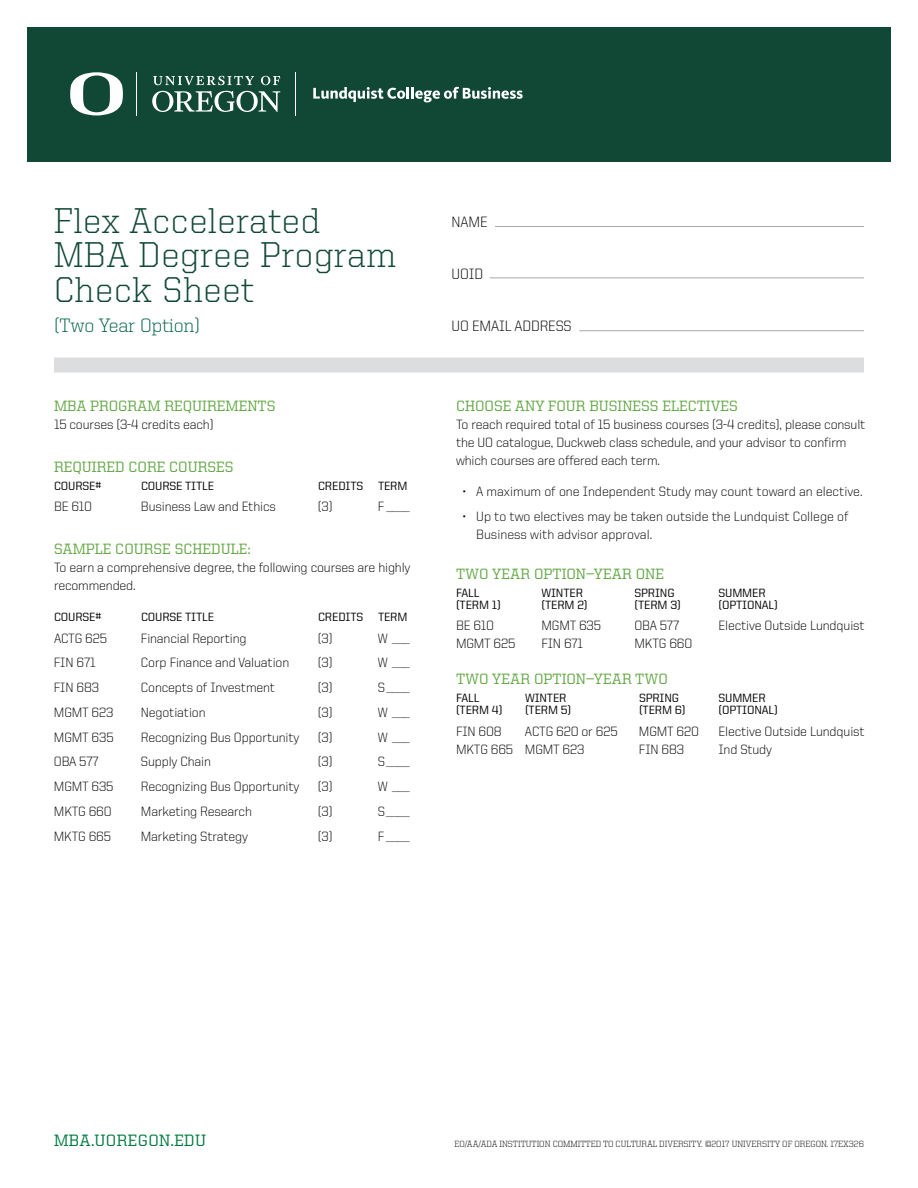
<style>
.page{position:relative;width:918px;height:1188px;background:#fff}
.page>*{position:absolute;margin:0;border:0;box-sizing:border-box;transform-origin:0 0}
.t1{font:300 36px/34.5px "United Serif Reg";letter-spacing:.025em;color:#104735}
.t2{font:300 19.5px "United Serif Reg";letter-spacing:-.005em;color:#006242}
.t3{font:500 16.5px "United Serif Reg";letter-spacing:.025em;color:#007a40}
.t4{font:500 15px "United Serif Reg";color:#62a744}
.t5{font:300 15px "United Sans Reg";letter-spacing:-.01em;color:#000}
.t6{font:300 13.5px/18px "United Sans Reg";letter-spacing:-.01em;color:#000}
.t7{font:500 12px "United Sans Reg";letter-spacing:-.01em;color:#000}
.t8{font:300 9px "United Serif Reg";color:#000}
</style>
<div class="page">
<div style="left:27px;top:27px;width:864px;height:135px;background:#104735"></div>
<svg style="left:152px;top:76px;width:128px;height:36px"></svg>
<svg style="left:70px;top:72px;width:53px;height:43px"></svg>
<svg style="left:313px;top:87px;width:210px;height:15px"></svg>
<hr style="left:136px;top:72px;width:1px;height:44px;background:#fff">
<hr style="left:295px;top:72px;width:1px;height:44px;background:#fff">
<hr style="left:495px;top:226px;width:369px;height:1px;background:#a8a8aa">
<hr style="left:490px;top:278px;width:374px;height:1px;background:#a8a8aa">
<hr style="left:579px;top:330px;width:285px;height:1px;background:#a8a8aa">
<div style="left:54px;top:358px;width:810px;height:15px;background:#dcddde"></div>
<h1 class="t1" style="left:54px;top:203px;width:343px">Flex Accelerated<br>MBA Degree Program<br>Check Sheet</h1>
<h2 class="t2" style="left:54px;top:315px;width:147px">(Two Year Option)</h2>
<p class="t4" style="left:54px;top:398px;width:223px">MBA PROGRAM REQUIREMENTS</p>
<p class="t6" style="left:54px;top:415px;width:161px">15 courses (3-4 credits each)</p>
<p class="t4" style="left:54px;top:458px;width:181px">REQUIRED CORE COURSES</p>
<p class="t7" style="left:54px;top:479px;width:49px">COURSE#</p>
<p class="t7" style="left:141px;top:479px;width:75px">COURSE TITLE</p>
<p class="t7" style="left:318px;top:479px;width:91px">CREDITS TERM</p>
<p class="t6" style="left:54px;top:497px;width:40px">BE 610</p>
<p class="t6" style="left:141px;top:497px;width:137px">Business Law and Ethics</p>
<p class="t6" style="left:318px;top:497px;width:16px">(3)</p>
<p class="t6" style="left:378px;top:497px;width:33px">F ____</p>
<p class="t4" style="left:54px;top:541px;width:198px">SAMPLE COURSE SCHEDULE:</p>
<p class="t6" style="left:54px;top:558px;width:358px">To earn a comprehensive degree, the following courses are highly recommended.</p>
<p class="t7" style="left:54px;top:611px;width:49px">COURSE#</p>
<p class="t7" style="left:141px;top:611px;width:75px">COURSE TITLE</p>
<p class="t7" style="left:318px;top:611px;width:91px">CREDITS TERM</p>
<p class="t6" style="left:54px;top:629px;width:54px">ACTG 625</p>
<p class="t6" style="left:141px;top:629px;width:107px">Financial Reporting</p>
<p class="t6" style="left:318px;top:629px;width:16px">(3)</p>
<p class="t6" style="left:378px;top:629px;width:33px">W ___</p>
<p class="t6" style="left:54px;top:654px;width:43px">FIN 671</p>
<p class="t6" style="left:141px;top:654px;width:150px">Corp Finance and Valuation</p>
<p class="t6" style="left:318px;top:654px;width:16px">(3)</p>
<p class="t6" style="left:54px;top:679px;width:47px">FIN 683</p>
<p class="t6" style="left:141px;top:679px;width:136px">Concepts of Investment</p>
<p class="t6" style="left:318px;top:679px;width:16px">(3)</p>
<p class="t6" style="left:378px;top:679px;width:33px">S____</p>
<p class="t6" style="left:54px;top:703px;width:61px">MGMT 623</p>
<p class="t6" style="left:141px;top:703px;width:66px">Negotiation</p>
<p class="t6" style="left:318px;top:703px;width:16px">(3)</p>
<p class="t6" style="left:378px;top:703px;width:33px">W ___</p>
<p class="t6" style="left:54px;top:728px;width:61px">MGMT 635</p>
<p class="t6" style="left:141px;top:728px;width:160px">Recognizing Bus Opportunity</p>
<p class="t6" style="left:318px;top:728px;width:16px">(3)</p>
<p class="t6" style="left:378px;top:728px;width:33px">W ___</p>
<p class="t6" style="left:54px;top:753px;width:46px">OBA 577</p>
<p class="t6" style="left:141px;top:753px;width:72px">Supply Chain</p>
<p class="t6" style="left:318px;top:753px;width:16px">(3)</p>
<p class="t6" style="left:54px;top:778px;width:61px">MGMT 635</p>
<p class="t6" style="left:141px;top:778px;width:160px">Recognizing Bus Opportunity</p>
<p class="t6" style="left:318px;top:778px;width:16px">(3)</p>
<p class="t6" style="left:378px;top:778px;width:33px">W ___</p>
<p class="t6" style="left:54px;top:802px;width:59px">MKTG 660</p>
<p class="t6" style="left:141px;top:802px;width:113px">Marketing Research</p>
<p class="t6" style="left:318px;top:802px;width:16px">(3)</p>
<p class="t6" style="left:378px;top:802px;width:33px">S____</p>
<p class="t6" style="left:54px;top:827px;width:59px">MKTG 665</p>
<p class="t6" style="left:141px;top:827px;width:109px">Marketing Strategy</p>
<p class="t6" style="left:318px;top:827px;width:16px">(3)</p>
<p class="t6" style="left:378px;top:827px;width:33px">F ____</p>
<p class="t5" style="left:452px;top:214px;width:38px">NAME</p>
<p class="t5" style="left:452px;top:266px;width:33px">UOID</p>
<p class="t5" style="left:452px;top:318px;width:122px">UO EMAIL ADDRESS</p>
<p class="t4" style="left:456px;top:398px;width:283px">CHOOSE ANY FOUR BUSINESS ELECTIVES</p>
<p class="t6" style="left:456px;top:415px;width:411px">To reach required total of 15 business courses (3-4 credits), please consult the UO catalogue, Duckweb class schedule, and your advisor to confirm which courses are offered each term.</p>
<p class="t6" style="left:463px;top:483px;width:401px">• A maximum of one Independent Study may count toward an elective.</p>
<p class="t6" style="left:476px;top:508px;width:374px;text-indent:-14px">• Up to two electives may be taken outside the Lundquist College of<br>Business with advisor approval.</p>
<p class="t4" style="left:456px;top:566px;width:210px">TWO YEAR OPTION—YEAR ONE</p>
<p class="t7" style="left:456px;top:586px;width:25px">FALL</p>
<p class="t7" style="left:542px;top:586px;width:43px">WINTER</p>
<p class="t7" style="left:634px;top:586px;width:42px">SPRING</p>
<p class="t7" style="left:718px;top:586px;width:49px">SUMMER</p>
<p class="t7" style="left:456px;top:598px;width:46px">(TERM 1)</p>
<p class="t7" style="left:542px;top:598px;width:48px">(TERM 2)</p>
<p class="t7" style="left:634px;top:598px;width:48px">(TERM 3)</p>
<p class="t7" style="left:718px;top:598px;width:61px">(OPTIONAL)</p>
<p class="t6" style="left:456px;top:617px;width:40px">BE 610</p>
<p class="t6" style="left:541px;top:617px;width:61px">MGMT 635</p>
<p class="t6" style="left:634px;top:617px;width:46px">OBA 577</p>
<p class="t6" style="left:718px;top:617px;width:148px">Elective Outside Lundquist</p>
<p class="t6" style="left:456px;top:635px;width:61px">MGMT 625</p>
<p class="t6" style="left:541px;top:635px;width:43px">FIN 671</p>
<p class="t6" style="left:634px;top:635px;width:59px">MKTG 660</p>
<p class="t4" style="left:456px;top:671px;width:213px">TWO YEAR OPTION—YEAR TWO</p>
<p class="t7" style="left:456px;top:692px;width:25px">FALL</p>
<p class="t7" style="left:525px;top:692px;width:43px">WINTER</p>
<p class="t7" style="left:639px;top:692px;width:42px">SPRING</p>
<p class="t7" style="left:718px;top:692px;width:49px">SUMMER</p>
<p class="t7" style="left:456px;top:704px;width:48px">(TERM 4)</p>
<p class="t7" style="left:525px;top:704px;width:48px">(TERM 5)</p>
<p class="t7" style="left:639px;top:704px;width:48px">(TERM 6)</p>
<p class="t7" style="left:718px;top:704px;width:61px">(OPTIONAL)</p>
<p class="t6" style="left:456px;top:722px;width:47px">FIN 608</p>
<p class="t6" style="left:525px;top:722px;width:94px">ACTG 620 or 625</p>
<p class="t6" style="left:639px;top:722px;width:62px">MGMT 620</p>
<p class="t6" style="left:718px;top:722px;width:148px">Elective Outside Lundquist</p>
<p class="t6" style="left:456px;top:740px;width:130px">MKTG 665 MGMT 623</p>
<p class="t6" style="left:639px;top:740px;width:47px">FIN 683</p>
<p class="t6" style="left:718px;top:740px;width:55px">Ind Study</p>
<p class="t3" style="left:54px;top:1132px;width:154px">MBA.UOREGON.EDU</p>
<p class="t8" style="left:454px;top:1139px;width:411px">EO/AA/ADA INSTITUTION COMMITTED TO CULTURAL DIVERSITY. ©2017 UNIVERSITY OF OREGON. 17EX326</p>
</div>
